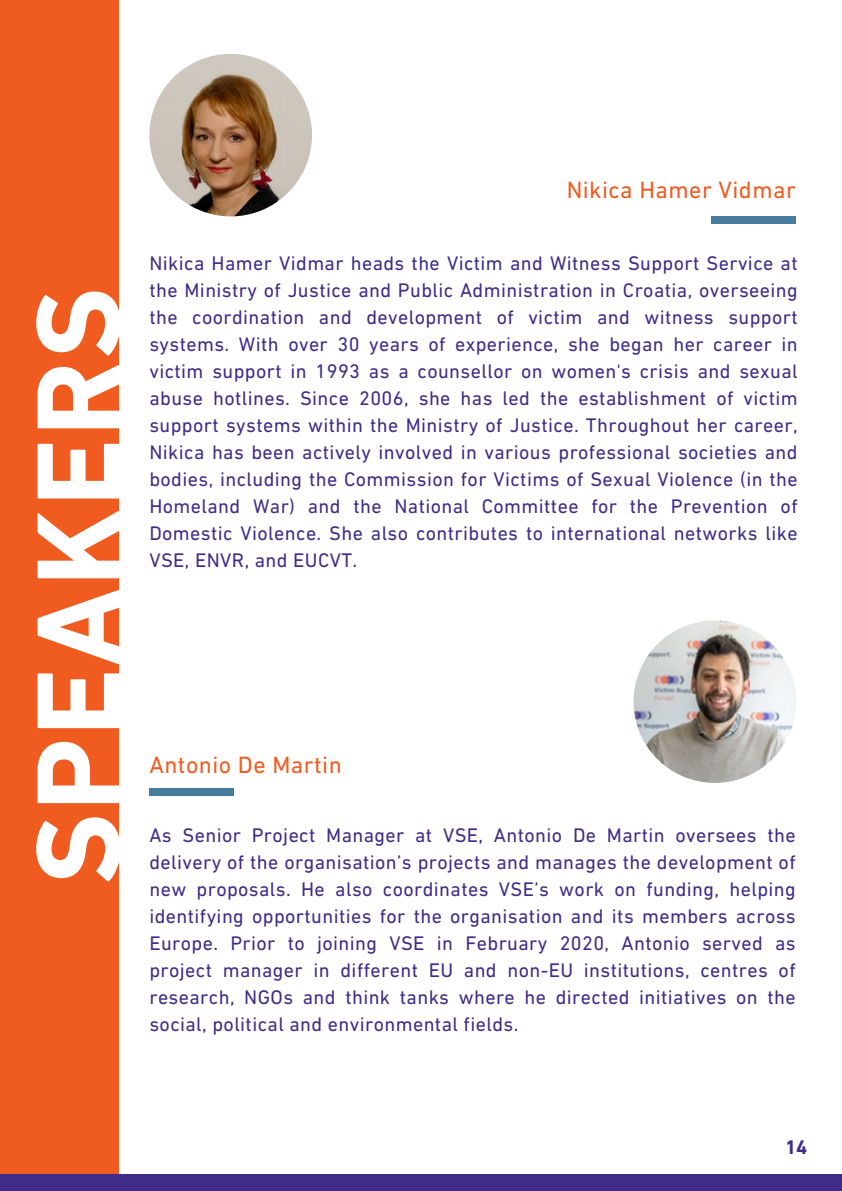
<style>
.page{position:relative;width:842px;height:1191px;background:#fff}
.page>*{position:absolute;margin:0;border:0;box-sizing:border-box;transform-origin:0 0}
.t1{font:700 120px "DIN Next LT Pro";letter-spacing:.02em;color:#fff}
.t2{font:24px "DIN Next LT Pro";letter-spacing:.02em;color:#f05b20}
.t3{font:20px/27px "DIN Next LT Pro";letter-spacing:.02em;color:#412b88;text-align:justify}
.t4{font:700 20px "DIN Next LT Pro";color:#412b88}
</style>
<div class="page">
<div style="left:0;top:0;width:118px;height:1191px;background:#f05b20"></div>
<div style="left:0;top:1174px;width:842px;height:17px;background:#412b88"></div>
<img style="left:633px;top:620px;width:163px;height:163px;border-radius:50%">
<div style="left:149px;top:789px;width:85px;height:7px;background:#487c9c"></div>
<div style="left:711px;top:216px;width:85px;height:8px;background:#487c9c"></div>
<img style="left:149px;top:54px;width:163px;height:162px;border-radius:50%">
<p class="t1" style="left:29px;top:885px;width:599px;rotate:-90deg">SPEAKERS</p>
<p class="t2" style="left:566px;top:180px;width:231px">Nikica Hamer Vidmar</p>
<h2 class="t3" style="left:149px;top:251px;width:649px">Nikica Hamer Vidmar heads the Victim and Witness Support Service at the Ministry of Justice and Public Administration in Croatia, overseeing the coordination and development of victim and witness support systems. With over 30 years of experience, she began her career in victim support in 1993 as a counsellor on women's crisis and sexual abuse hotlines. Since 2006, she has led the establishment of victim support systems within the Ministry of Justice. Throughout her career, Nikica has been actively involved in various professional societies and bodies, including the Commission for Victims of Sexual Violence (in the Homeland War) and the National Committee for the Prevention of Domestic Violence. She also contributes to international networks like VSE, ENVR, and EUCVT.</h2>
<h2 class="t2" style="left:149px;top:755px;width:194px">Antonio De Martin</h2>
<p class="t3" style="left:149px;top:824px;width:647px">As Senior Project Manager at VSE, Antonio De Martin oversees the delivery of the organisation’s projects and manages the development of new proposals. He also coordinates VSE’s work on funding, helping identifying opportunities for the organisation and its members across Europe. Prior to joining VSE in February 2020, Antonio served as project manager in different EU and non-EU institutions, centres of research, NGOs and think tanks where he directed initiatives on the social, political and environmental fields.</p>
<p class="t4" style="left:785px;top:1139px;width:24px">14</p>
</div>
